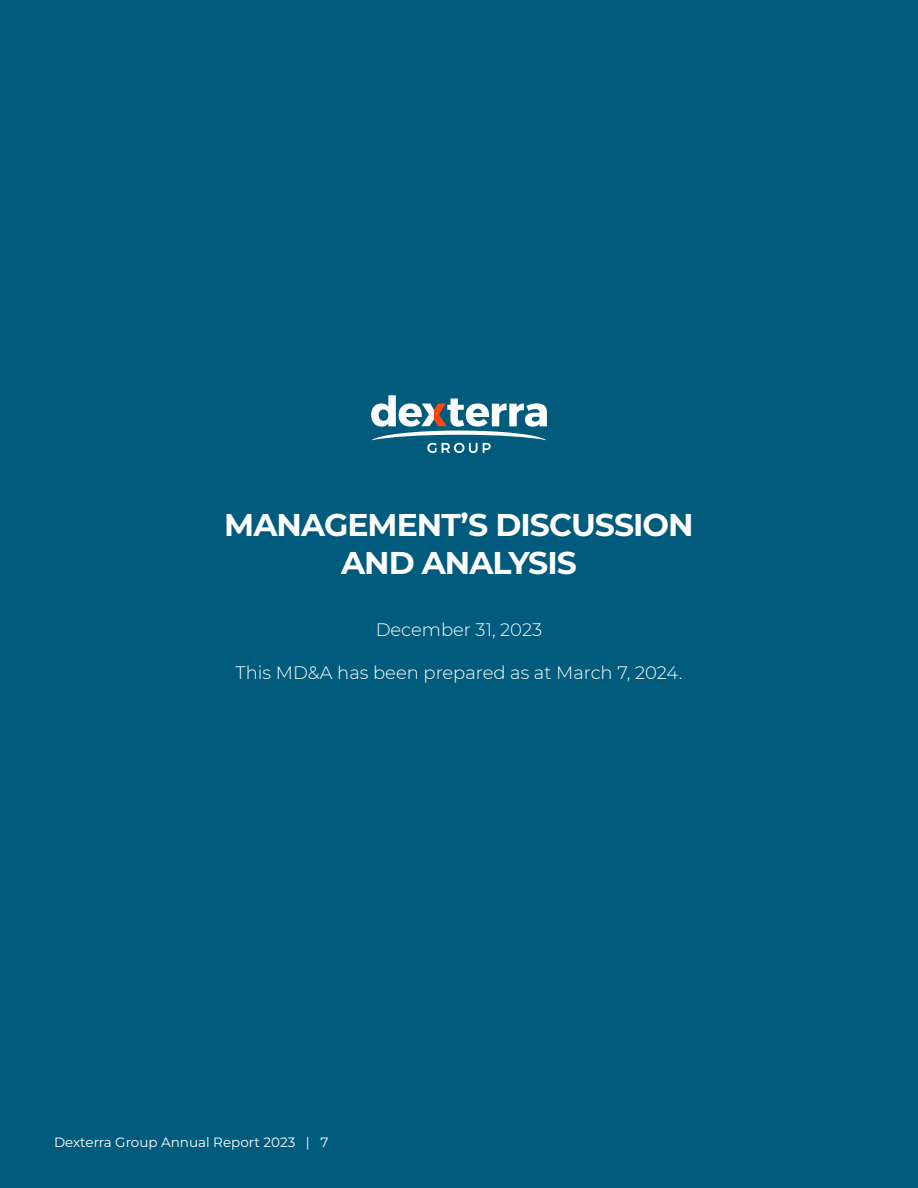
<style>
.page{position:relative;width:918px;height:1188px;background:#005b7d}
.page>*{position:absolute;margin:0;border:0;box-sizing:border-box;transform-origin:0 0}
.Headline{font:700 31.5px "Montserrat";letter-spacing:-.03em;color:#fff}
.t1{font:300 18px "Montserrat";color:#fff}
.t2{font:13.5px "Montserrat";color:#fff}
</style>
<div class="page">
<svg style="left:371px;top:395px;width:176px;height:58px"></svg>
<p class="Headline" style="left:224px;top:504px;width:471px">MANAGEMENT’S DISCUSSION</p>
<p class="Headline" style="left:341px;top:542px;width:237px">AND ANALYSIS</p>
<p class="t1" style="left:376px;top:617px;width:168px">December 31, 2023</p>
<p class="t1" style="left:236px;top:660px;width:448px">This MD&amp;A has been prepared as at March 7, 2024.</p>
<p class="t2" style="left:54px;top:1133px;width:276px">Dexterra Group Annual Report 2023 | 7</p>
</div>
